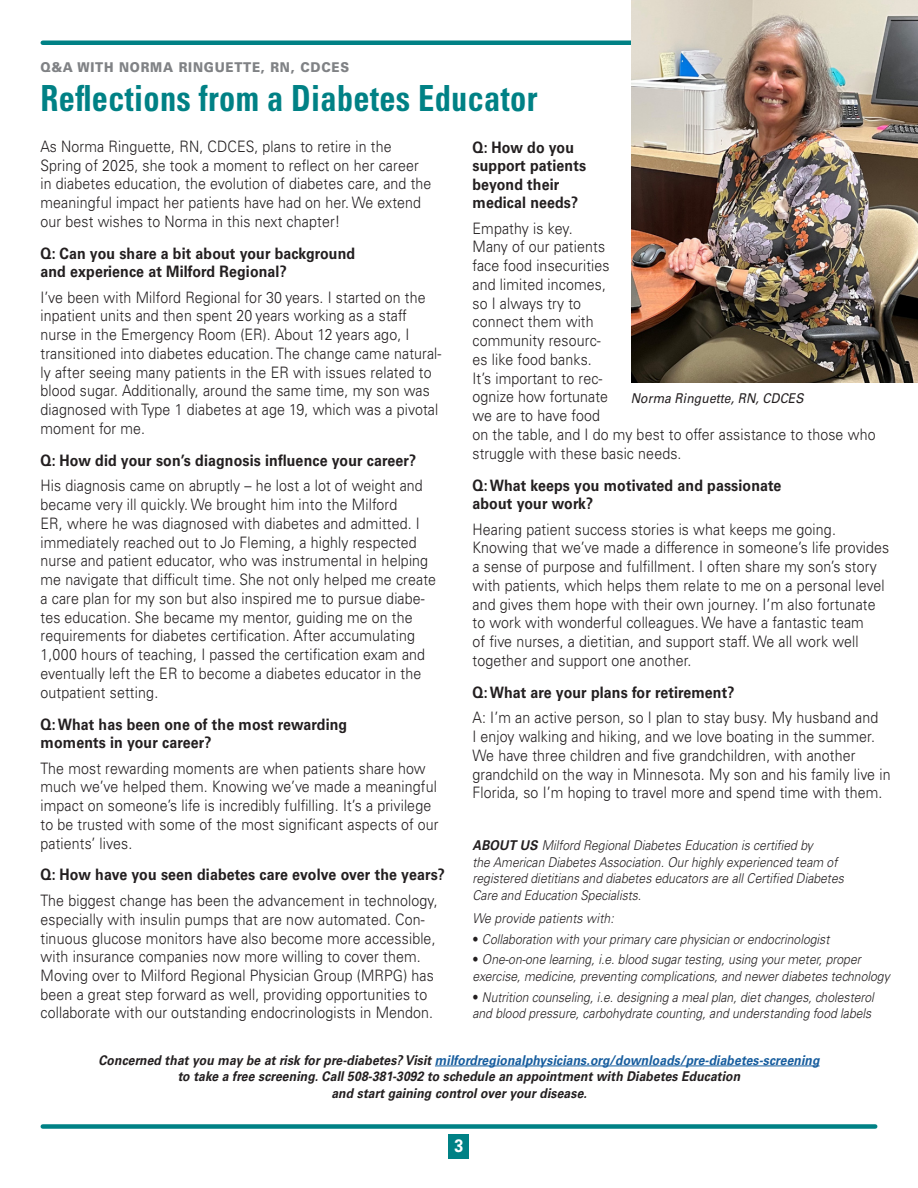
<style>
.page{position:relative;width:918px;height:1188px;background:#fff}
.page>*{position:absolute;margin:0;border:0;box-sizing:border-box;transform-origin:0 0}
.t1{font:700 condensed 36px "Univers LT Pro";letter-spacing:.01em;color:#008185;scale:.9 1}
.t2{font:700 18px "Univers LT Pro 65";color:#fff;scale:.9 1}
.t3{font:300 15.75px/18.8px "Univers LT Pro 45";letter-spacing:.01em;color:#231f20;scale:.9 1}
.t4{font:700 15.75px/18.5px "Univers LT Pro 65";letter-spacing:.01em;color:#231f20;scale:.9 1}
.t5{font:italic 300 13.5px/16.5px "Univers LT Pro 45";color:#231f20;scale:.9 1}
.t6{font:italic 700 13.5px/16.5px "Univers LT Pro 65";letter-spacing:.01em;color:#231f20;text-align:center;scale:.9 1}
.t7{font:900 13.5px "Univers LT Pro 75";letter-spacing:.06em;color:#808285;scale:.9 1}
.t8{font:italic 13.5px "Univers LT Pro 55";letter-spacing:.01em;color:#231f20;scale:.9 1}
.s1{font-family:"Univers LT Pro 65";font-weight:700}
.s2{color:#175d9e}
</style>
<div class="page">
<div style="left:43px;top:40px;width:832px;height:5px;background:#008185"></div>
<div style="left:43px;top:1124px;width:832px;height:5px;background:#008185"></div>
<div style="left:449px;top:1134px;width:20px;height:24px;background:#008185"></div>
<img style="left:632px;top:0;width:286px;height:382px">
<hr style="left:435px;top:1066px;width:385px;height:1px;background:#175d9e">
<p class="t7" style="left:40px;top:58px;width:344px">Q&amp;A WITH NORMA RINGUETTE, RN, CDCES</p>
<h1 class="t1" style="left:40px;top:77px;width:554px">Reflections from a Diabetes Educator</h1>
<p class="t4" style="left:472px;top:137px;width:128px">Q: How do you support patients beyond their medical needs?</p>
<p class="t3" style="left:472px;top:218px;width:449px">Empathy is key.<br>Many of our patients<br>face food insecurities<br>and limited incomes,<br>so I always try to<br>connect them with<br>community resourc-<br>es like food banks.<br>It’s important to rec-<br>ognize how fortunate<br>we are to have food<br>on the table, and I do my best to offer assistance to those who struggle with these basic needs.</p>
<p class="t4" style="left:472px;top:475px;width:345px">Q: What keeps you motivated and passionate about your work?</p>
<p class="t3" style="left:472px;top:519px;width:465px">Hearing patient success stories is what keeps me going.<br>Knowing that we’ve made a difference in someone’s life provides a sense of purpose and fulfillment. I often share my son’s story with patients, which helps them relate to me on a personal level and gives them hope with their own journey. I’m also fortunate to work with wonderful colleagues. We have a fantastic team<br>of five nurses, a dietitian, and support staff. We all work well together and support one another.</p>
<p class="t4" style="left:472px;top:682px;width:293px">Q: What are your plans for retirement?</p>
<p class="t3" style="left:472px;top:708px;width:466px">A: I’m an active person, so I plan to stay busy. My husband and<br>I enjoy walking and hiking, and we love boating in the summer.<br>We have three children and five grandchildren, with another grandchild on the way in Minnesota. My son and his family live in Florida, so I’m hoping to travel more and spend time with them.</p>
<p class="t5" style="left:472px;top:837px;width:414px"><span class="s1">ABOUT US</span> Milford Regional Diabetes Education is certified by<br>the American Diabetes Association. Our highly experienced team of registered dietitians and diabetes educators are all Certified Diabetes Care and Education Specialists.</p>
<p class="t5" style="left:472px;top:910px;width:158px">We provide patients with:</p>
<p class="t5" style="left:472px;top:931px;width:398px">• Collaboration with your primary care physician or endocrinologist</p>
<p class="t5" style="left:472px;top:951px;width:465px">• One-on-one learning, i.e. blood sugar testing, using your meter, proper exercise, medicine, preventing complications, and newer diabetes technology</p>
<p class="t5" style="left:472px;top:989px;width:448px">• Nutrition counseling, i.e. designing a meal plan, diet changes, cholesterol and blood pressure, carbohydrate counting, and understanding food labels</p>
<p class="t3" style="left:40px;top:136px;width:436px">As Norma Ringuette, RN, CDCES, plans to retire in the Spring of 2025, she took a moment to reflect on her career in diabetes education, the evolution of diabetes care, and the meaningful impact her patients have had on her. We extend our best wishes to Norma in this next chapter!</p>
<p class="t4" style="left:40px;top:243px;width:351px">Q: Can you share a bit about your background and experience at Milford Regional?</p>
<p class="t3" style="left:40px;top:287px;width:447px">I’ve been with Milford Regional for 30 years. I started on the inpatient units and then spent 20 years working as a staff nurse in the Emergency Room (ER). About 12 years ago, I transitioned into diabetes education. The change came natural&shy;ly after seeing many patients in the ER with issues related to blood sugar. Additionally, around the same time, my son was diagnosed with Type 1 diabetes at age 19, which was a pivotal moment for me.</p>
<p class="t4" style="left:40px;top:450px;width:419px">Q: How did your son’s diagnosis influence your career?</p>
<p class="t3" style="left:40px;top:476px;width:441px">His diagnosis came on abruptly – he lost a lot of weight and became very ill quickly. We brought him into the Milford<br>ER, where he was diagnosed with diabetes and admitted. I immediately reached out to Jo Fleming, a highly respected nurse and patient educator, who was instrumental in helping me navigate that difficult time. She not only helped me create a care plan for my son but also inspired me to pursue diabe&shy;tes education. She became my mentor, guiding me on the requirements for diabetes certification. After accumulating 1,000 hours of teaching, I passed the certification exam and eventually left the ER to become a diabetes educator in the outpatient setting.</p>
<p class="t4" style="left:40px;top:714px;width:342px">Q: What has been one of the most rewarding moments in your career?</p>
<p class="t3" style="left:40px;top:758px;width:444px">The most rewarding moments are when patients share how much we’ve helped them. Knowing we’ve made a meaningful impact on someone’s life is incredibly fulfilling. It’s a privilege to be trusted with some of the most significant aspects of our patients’ lives.</p>
<p class="t4" style="left:40px;top:865px;width:451px">Q: How have you seen diabetes care evolve over the years?</p>
<p class="t3" style="left:40px;top:891px;width:443px">The biggest change has been the advancement in technology, especially with insulin pumps that are now automated. Con&shy;tinuous glucose monitors have also become more accessible, with insurance companies now more willing to cover them.<br>Moving over to Milford Regional Physician Group (MRPG) has been a great step forward as well, providing opportunities to collaborate with our outstanding endocrinologists in Mendon.</p>
<p class="t8" style="left:631px;top:389px;width:194px">Norma Ringuette, RN, CDCES</p>
<p class="t6" style="left:98px;top:1051px;width:803px">Concerned that you may be at risk for pre-diabetes? Visit <span class="s2">milfordregionalphysicians.org/downloads/pre-diabetes-screening </span>to take a free screening. Call 508-381-3092 to schedule an appointment with Diabetes Education<br>and start gaining control over your disease.</p>
<p class="t2" style="left:454px;top:1133px;width:12px">3</p>
</div>
